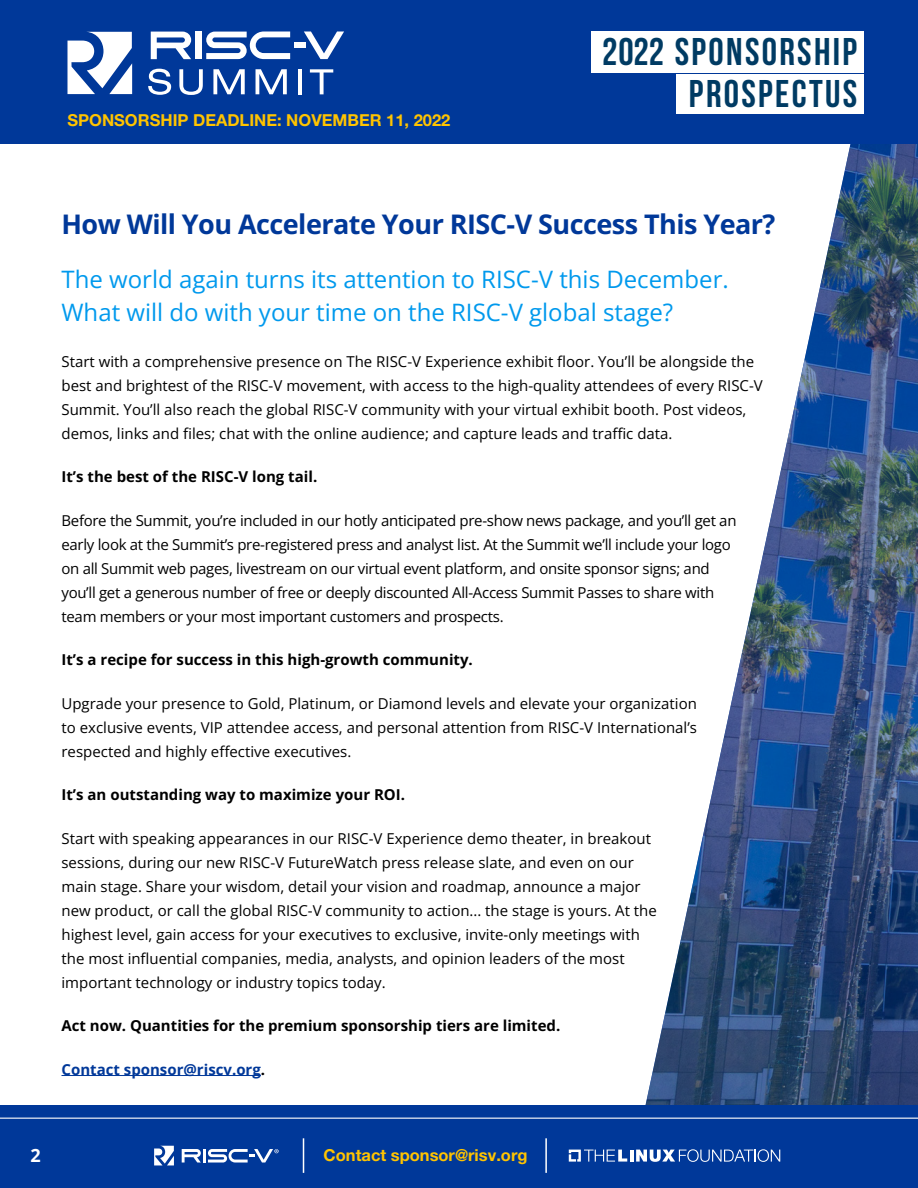
<style>
.page{position:relative;width:918px;height:1188px;background:#fff}
.page>*{position:absolute;margin:0;border:0;box-sizing:border-box;transform-origin:0 0}
.t1{font:700 38.55px/42.3px "Bebas Neue";letter-spacing:.06em;color:#003b63;text-align:right}
.t2{font:700 27px "Open Sans";letter-spacing:-.02em;color:#003899}
.t3{font:24px/33px "Open Sans";color:#0099ed}
.t4{font:700 18px "Open Sans";color:#fff}
.t5{font:700 16.5px "Helvetica Neue LT Pro";color:#ffc400}
.t6{font:15px/24px "Open Sans";color:#000}
.t7{font:15px/24px "Open Sans";letter-spacing:-.02em;color:#000}
.t8{font:700 15px "Open Sans";color:#000}
.t9{font:700 15px "Open Sans";color:#003899}
.s1{color:#000}
</style>
<div class="page">
<hr style="left:62px;top:1075px;width:199px;height:1px;background:#003899">
<img style="left:645px;top:144px;width:273px;height:961px">
<div style="left:0;top:1105px;width:918px;height:83px;background:#003899"></div>
<svg style="left:569px;top:1149px;width:211px;height:13px"></svg>
<div style="left:0;top:0;width:918px;height:144px;background:#003899"></div>
<div style="left:592px;top:32px;width:272px;height:41px;background:#fff"></div>
<div style="left:676px;top:74px;width:188px;height:40px;background:#fff"></div>
<div style="left:196px;top:32px;width:6px;height:27px;background:#fff"></div>
<svg style="left:206px;top:32px;width:84px;height:27px"></svg>
<svg style="left:151px;top:32px;width:40px;height:27px"></svg>
<svg style="left:304px;top:32px;width:40px;height:27px"></svg>
<div style="left:294px;top:43px;width:12px;height:5px;background:#fff"></div>
<svg style="left:68px;top:32px;width:64px;height:62px"></svg>
<svg style="left:148px;top:69px;width:23px;height:26px"></svg>
<svg style="left:179px;top:69px;width:24px;height:26px"></svg>
<svg style="left:213px;top:69px;width:32px;height:25px"></svg>
<svg style="left:256px;top:69px;width:31px;height:25px"></svg>
<hr style="left:298px;top:69px;width:4px;height:25px;background:#fff">
<svg style="left:310px;top:69px;width:23px;height:25px"></svg>
<hr style="left:303px;top:1138px;width:1px;height:35px;background:#fff">
<hr style="left:545px;top:1138px;width:2px;height:35px;background:#fff">
<hr style="left:0;top:1118px;width:918px;height:1px;background:#fff">
<svg style="left:154px;top:1146px;width:20px;height:19px"></svg>
<hr style="left:203px;top:1149px;width:3px;height:14px;background:#fff">
<svg style="left:182px;top:1149px;width:19px;height:14px"></svg>
<svg style="left:208px;top:1149px;width:71px;height:14px"></svg>
<p class="t5" style="left:68px;top:110px;width:384px">SPONSORSHIP DEADLINE: NOVEMBER 11, 2022</p>
<h1 class="t1" style="left:602px;top:30px;width:256px">2022 SPONSORSHIP<br>PROSPECTUS</h1>
<h2 class="t2" style="left:62px;top:205px;width:715px">How Will You Accelerate Your RISC-V Success This Year?</h2>
<h3 class="t3" style="left:62px;top:262px;width:669px">The world again turns its attention to RISC-V this December.<br>What will do with your time on the RISC-V global stage?</h3>
<p class="t6" style="left:62px;top:349px;width:703px">Start with a comprehensive presence on The RISC-V Experience exhibit floor. You’ll be alongside the best and brightest of the RISC-V movement, with access to the high-quality attendees of every RISC-V Summit. You’ll also reach the global RISC-V community with your virtual exhibit booth. Post videos, demos, links and files; chat with the online audience; and capture leads and traffic data.</p>
<p class="t8" style="left:62px;top:467px;width:257px">It’s the best of the RISC-V long tail.</p>
<p class="t7" style="left:62px;top:508px;width:677px">Before the Summit, you’re included in our hotly anticipated pre-show news package, and you’ll get an early look at the Summit’s pre-registered press and analyst list. At the Summit we’ll include your logo on all Summit web pages, livestream on our virtual event platform, and onsite sponsor signs; and you’ll get a generous number of free or deeply discounted All-Access Summit Passes to share with team members or your most important customers and prospects.</p>
<p class="t8" style="left:62px;top:650px;width:413px">It’s a recipe for success in this high-growth community.</p>
<p class="t6" style="left:62px;top:691px;width:637px;text-align:justify">Upgrade your presence to Gold, Platinum, or Diamond levels and elevate your organization to exclusive events, VIP attendee access, and personal attention from RISC-V International’s respected and highly effective executives.</p>
<p class="t8" style="left:62px;top:785px;width:345px">It’s an outstanding way to maximize your ROI.</p>
<p class="t6" style="left:62px;top:826px;width:597px">Start with speaking appearances in our RISC-V Experience demo theater, in breakout sessions, during our new RISC-V FutureWatch press release slate, and even on our main stage. Share your wisdom, detail your vision and roadmap, announce a major new product, or call the global RISC-V community to action... the stage is yours. At the highest level, gain access for your executives to exclusive, invite-only meetings with the most influential companies, media, analysts, and opinion leaders of the most important technology or industry topics today.</p>
<p class="t8" style="left:62px;top:1016px;width:500px">Act now. Quantities for the premium sponsorship tiers are limited.</p>
<p class="t9" style="left:62px;top:1059px;width:205px">Contact sponsor@riscv.org<span class="s1">.</span></p>
<p class="t4" style="left:31px;top:1143px;width:12px">2</p>
<p class="t5" style="left:324px;top:1145px;width:205px">Contact sponsor@risv.org</p>
</div>
